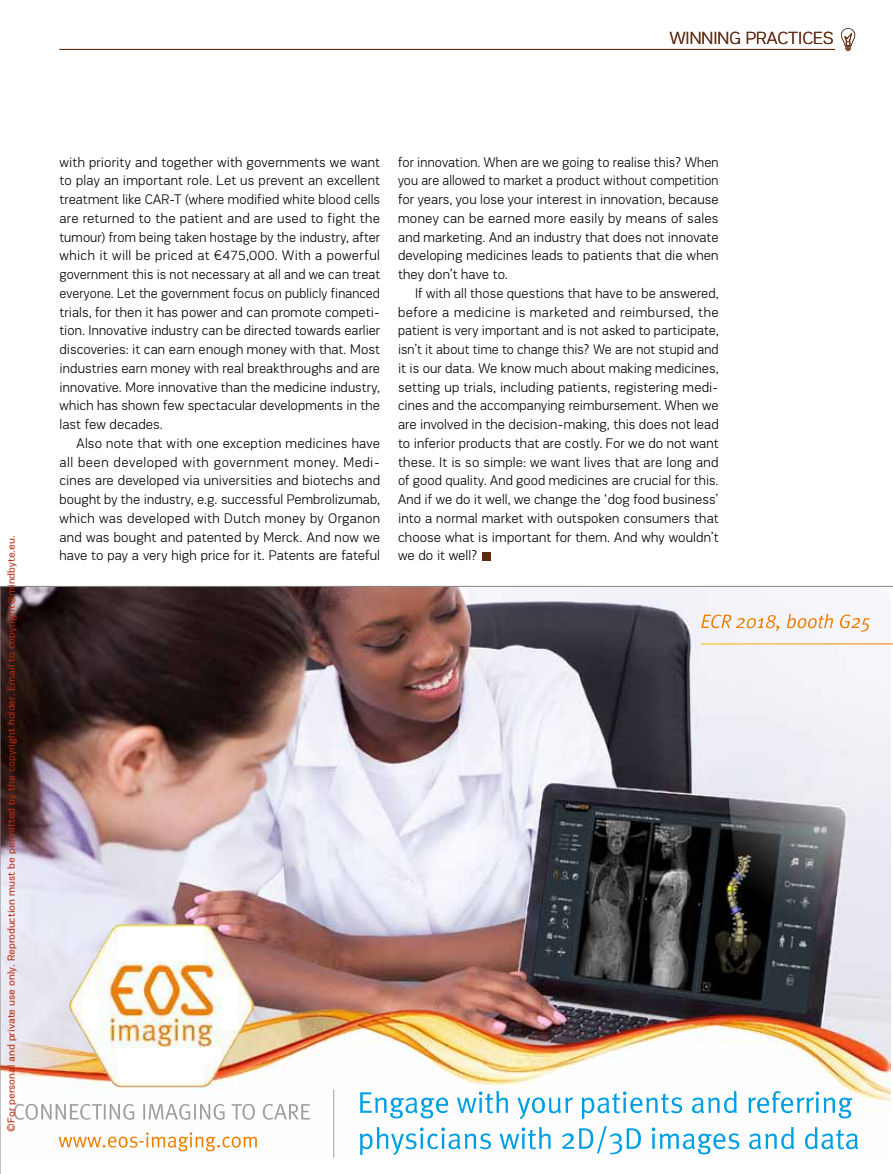
<style>
.page{position:relative;width:893px;height:1174px;background:#fff}
.page>*{position:absolute;margin:0;border:0;box-sizing:border-box;transform-origin:0 0}
.t1{font:300 18px "PRC Fidelity";color:#622b10}
.t2{font:300 14.25px/18.8px "PRC Fidelity";letter-spacing:.01em;color:#000;text-align:justify;scale:.96 1}
.t3{font:300 14.25px/18.8px "PRC Fidelity";letter-spacing:.01em;color:#000;text-align:justify;scale:.94 1}
.t4{font:300 14.25px/18.8px "PRC Fidelity";letter-spacing:.01em;color:#000;text-align:justify;scale:.93 1}
.t5{font:10.5px "PRC Fidelity";color:#b8290c}
</style>
<div class="page">
<svg style="left:841px;top:28px;width:14px;height:23px"></svg>
<hr style="left:60px;top:49px;width:775px;height:1px;background:#622b10">
<div style="left:482px;top:552px;width:8px;height:8px;background:#622b10"></div>
<img style="left:0;top:586px;width:893px;height:588px">
<p class="t1" style="left:670px;top:28px;width:26px">WINNINNING</p>
<p class="t1" style="left:746px;top:28px;width:78px">PRACTI CES</p>
<p class="t5" style="left:5px;top:1131px;width:597px;rotate:-90deg">©For personal and private use only. Reproduction must be permitted by the copyright holder. Email to copyright@mindbyte.eu.</p>
<p class="t2" style="left:60px;top:152px;width:335px">with priority and together with governments we want to play an important role. Let us prevent an excellent treatment like CAR-T (where modified white blood cells are returned to the patient and are used to fight the tumour) from being taken hostage by the industry, after which it will be priced at €475,000. With a powerful government this is not necessary at all and we can treat everyone. Let the government focus on publicly financed trials, for then it has power and can promote competi&shy;tion. Innovative industry can be directed towards earlier discoveries: it can earn enough money with that. Most industries earn money with real breakthroughs and are innovative. More innovative than the medicine industry, which has shown few spectacular developments in the last few decades.</p>
<p class="t2" style="left:60px;top:434px;width:335px;text-indent:17px">Also note that with one exception medicines have all been developed with government money. Medi&shy;cines are developed via universities and biotechs and bought by the industry, e.g. successful Pembrolizumab, which was developed with Dutch money by Organon and was bought and patented by Merck. And now we have to pay a very high price for it. Patents are fateful</p>
<p class="t4" style="left:398px;top:152px;width:346px">for innovation. When are we going to realise this? When you are allowed to market a product without competition for years, you lose your interest in innovation, because money can be earned more easily by means of sales and marketing. And an industry that does not innovate developing medicines leads to patients that die when they don’t have to.</p>
<p class="t3" style="left:398px;top:284px;width:343px;text-indent:17px">If with all those questions that have to be answered, before a medicine is marketed and reimbursed, the patient is very important and is not asked to participate, isn’t it about time to change this? We are not stupid and it is our data. We know much about making medicines, setting up trials, including patients, registering medi&shy;cines and the accompanying reimbursement. When we are involved in the decision-making, this does not lead to inferior products that are costly. For we do not want these. It is so simple: we want lives that are long and of good quality. And good medicines are crucial for this.<br>And if we do it well, we change the ‘dog food business’ into a normal market with outspoken consumers that choose what is important for them. And why wouldn’t we do it well?</p>
</div>
